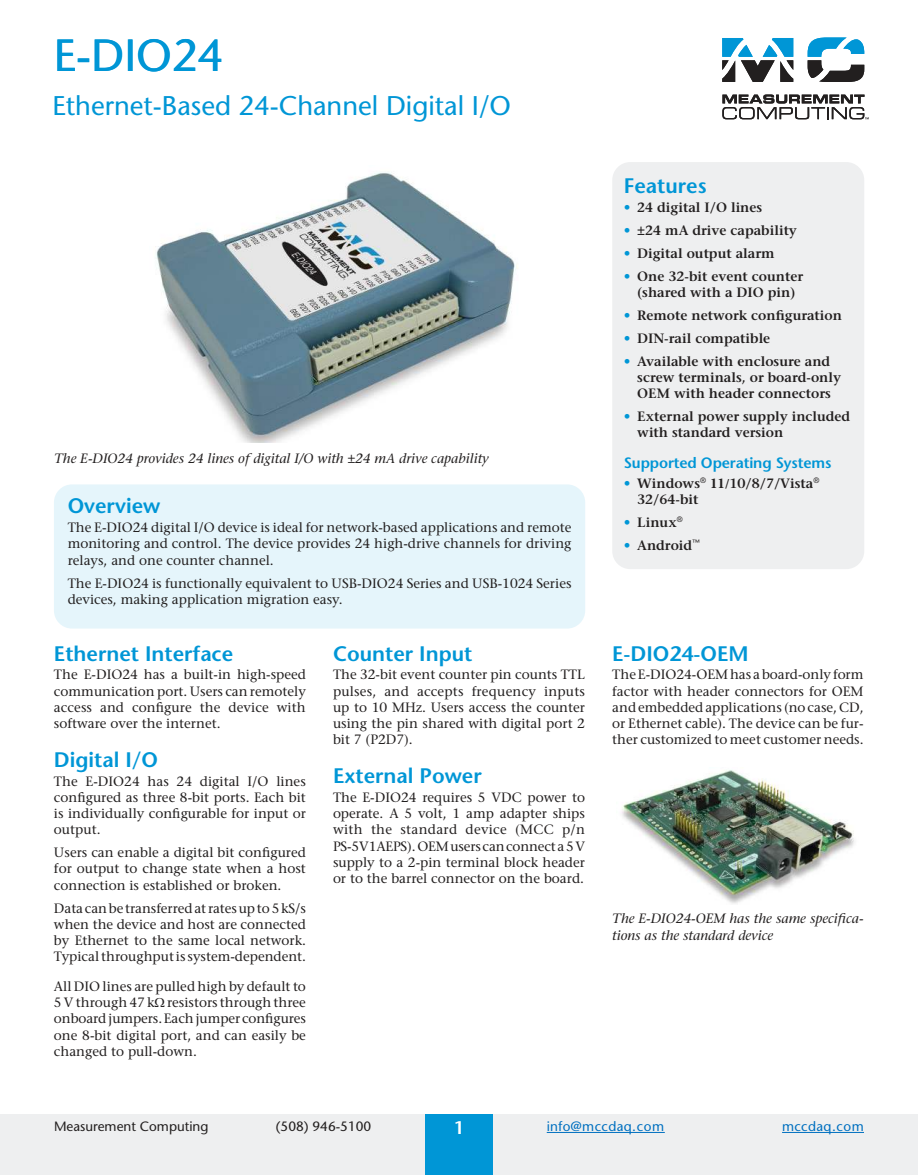
<style>
.page{position:relative;width:918px;height:1175px;background:#fff}
.page>*{position:absolute;margin:0;border:0;box-sizing:border-box;transform-origin:0 0}
.t1{font:45px "Stone Sans";color:#0096d6}
.t2{font:27px "Stone Sans";color:#0096d6}
.t3{font:600 21px "Stone Sans";color:#0096d6}
.t4{font:600 18px "Stone Sans";color:#fff}
.t5{font:600 15px "Stone Sans";letter-spacing:-.01em;color:#0096d6}
.t6{font:13.5px/16.2px "Stone Serif";color:#221f1f;text-align:justify}
.t7{font:600 13.5px/16.2px "Stone Serif";color:#221f1f}
.t8{font:italic 13.5px/16.2px "Stone Serif";color:#221f1f}
.t9{font:13.5px "Stone Sans";color:#221f1f}
.t10{font:13.5px "Stone Sans";letter-spacing:.025em;color:#0070c0}
.s1{color:#0096d6}
.s2{font-family:"Minion Pro";font-weight:700;font-size:15px}
.s3{font-family:"Minion Pro";font-weight:700}
</style>
<div class="page">
<div style="left:0;top:1114px;width:918px;height:60px;background:#eeeff0"></div>
<div style="left:425px;top:1114px;width:68px;height:60px;background:#0096d6"></div>
<hr style="left:547px;top:1132px;width:118px;height:1px;background:#0070c0">
<hr style="left:782px;top:1132px;width:82px;height:1px;background:#0070c0">
<svg style="left:722px;top:94px;width:147px;height:25px"></svg>
<svg style="left:722px;top:38px;width:71px;height:44px"></svg>
<svg style="left:808px;top:38px;width:56px;height:44px"></svg>
<img style="left:156px;top:172px;width:362px;height:271px">
<div style="left:54px;top:484px;width:531px;height:144px;background:#e5f5fb;border-radius:18px"></div>
<div style="left:612px;top:162px;width:252px;height:407px;background:#eeeff0;border-radius:18px"></div>
<img style="left:621px;top:770px;width:233px;height:134px">
<h1 class="t1" style="left:54px;top:38px;width:171px">E-DIO24</h1>
<h2 class="t2" style="left:52px;top:95px;width:460px">Ethernet-Based 24-Channel Digital I/O</h2>
<p class="t8" style="left:54px;top:452px;width:436px">The E-DIO24 provides 24 lines of digital I/O with ±24 mA drive capability</p>
<h3 class="t3" style="left:68px;top:498px;width:94px">Overview</h3>
<p class="t6" style="left:68px;top:521px;width:505px">The E-DIO24 digital I/O device is ideal for network-based applications and remote monitoring and control. The device provides 24 high-drive channels for driving relays, and one counter channel.</p>
<p class="t6" style="left:68px;top:576px;width:505px">The E-DIO24 is functionally equivalent to USB-DIO24 Series and USB-1024 Series devices, making application migration easy.</p>
<h3 class="t3" style="left:54px;top:645px;width:181px">Ethernet Interface</h3>
<p class="t6" style="left:54px;top:668px;width:254px">The E-DIO24 has a built-in high-speed communication port. Users can remotely access and configure the device with software over the internet.</p>
<h3 class="t3" style="left:54px;top:751px;width:106px">Digital I/O</h3>
<p class="t6" style="left:54px;top:774px;width:253px">The E-DIO24 has 24 digital I/O lines configured as three 8-bit ports. Each bit is individually configurable for input or output.</p>
<p class="t6" style="left:54px;top:845px;width:253px">Users can enable a digital bit configured for output to change state when a host connection is established or broken.</p>
<p class="t6" style="left:54px;top:901px;width:254px">Data can be transferred at rates up to 5 kS/s when the device and host are connected by Ethernet to the same local network.<br>Typical throughput is system-dependent.</p>
<p class="t6" style="left:54px;top:979px;width:254px">All DIO lines are pulled high by default to 5 V through 47 k resistors through three onboard jumpers. Each jumper configures one 8-bit digital port, and can easily be changed to pull-down.</p>
<h3 class="t3" style="left:333px;top:645px;width:141px">Counter Input</h3>
<p class="t6" style="left:333px;top:668px;width:254px">The 32-bit event counter pin counts TTL pulses, and accepts frequency inputs up to 10 MHz. Users access the counter using the pin shared with digital port 2 bit 7 (P2D7).</p>
<h3 class="t3" style="left:333px;top:767px;width:150px">External Power</h3>
<p class="t6" style="left:333px;top:790px;width:254px">The E-DIO24 requires 5 VDC power to operate. A 5 volt, 1 amp adapter ships with the standard device (MCC p/n PS-5V1AEPS). OEM users can connect a 5 V supply to a 2-pin terminal block header or to the barrel connector on the board.</p>
<h3 class="t3" style="left:624px;top:177px;width:84px">Features</h3>
<p class="t7" style="left:624px;top:200px;width:140px"><span class="s1">•</span> 24 digital I/O lines</p>
<p class="t7" style="left:624px;top:223px;width:175px"><span class="s1">•</span> ±24 mA drive capability</p>
<p class="t7" style="left:624px;top:246px;width:152px"><span class="s1">•</span> Digital output alarm</p>
<p class="t7" style="left:624px;top:269px;width:181px;text-align:center"><span class="s1">•</span> One 32-bit event counter (shared with a DIO pin)</p>
<p class="t7" style="left:624px;top:308px;width:220px"><span class="s1">•</span> Remote network configuration</p>
<p class="t7" style="left:624px;top:331px;width:148px"><span class="s1">•</span> DIN-rail compatible</p>
<p class="t7" style="left:637px;top:354px;width:205px;text-indent:-14px"><span class="s1">•</span> Available with enclosure and screw terminals, or board-only<br>OEM with header connectors</p>
<p class="t7" style="left:637px;top:410px;width:215px;text-indent:-14px"><span class="s1">•</span> External power supply included with standard version</p>
<p class="t5" style="left:624px;top:457px;width:209px">Supported Operating Systems</p>
<p class="t7" style="left:637px;top:477px;width:184px;line-height:15.6px;text-indent:-13px"><span class="s1">•</span> Windows<sup>®</sup> <span class="s2">11</span><span class="s3">/</span>10/8/7/Vista<sup>®<br></sup>32/64-bit</p>
<p class="t7" style="left:624px;top:515px;width:61px"><span class="s1">•</span> Linux<sup>®</sup></p>
<p class="t7" style="left:624px;top:538px;width:78px"><span class="s1">•</span> Android<sup>™</sup></p>
<h3 class="t3" style="left:612px;top:645px;width:138px">E-DIO24-OEM</h3>
<p class="t6" style="left:612px;top:668px;width:253px">The E-DIO24-OEM has a board-only form factor with header connectors for OEM and embedded applications (no case, CD, or Ethernet cable). The device can be fur&shy;ther customized to meet customer needs.</p>
<p class="t8" style="left:612px;top:912px;width:253px">The E-DIO24-OEM has the same specifica&shy;tions as the standard device</p>
<p class="t9" style="left:54px;top:1121px;width:156px">Measurement Computing</p>
<p class="t9" style="left:276px;top:1121px;width:97px">(508) 946-5100</p>
<h3 class="t4" style="left:454px;top:1121px;width:12px">1</h3>
<p class="t10" style="left:547px;top:1121px;width:119px">info@mccdaq.com</p>
<p class="t10" style="left:782px;top:1121px;width:83px">mccdaq.com</p>
</div>
